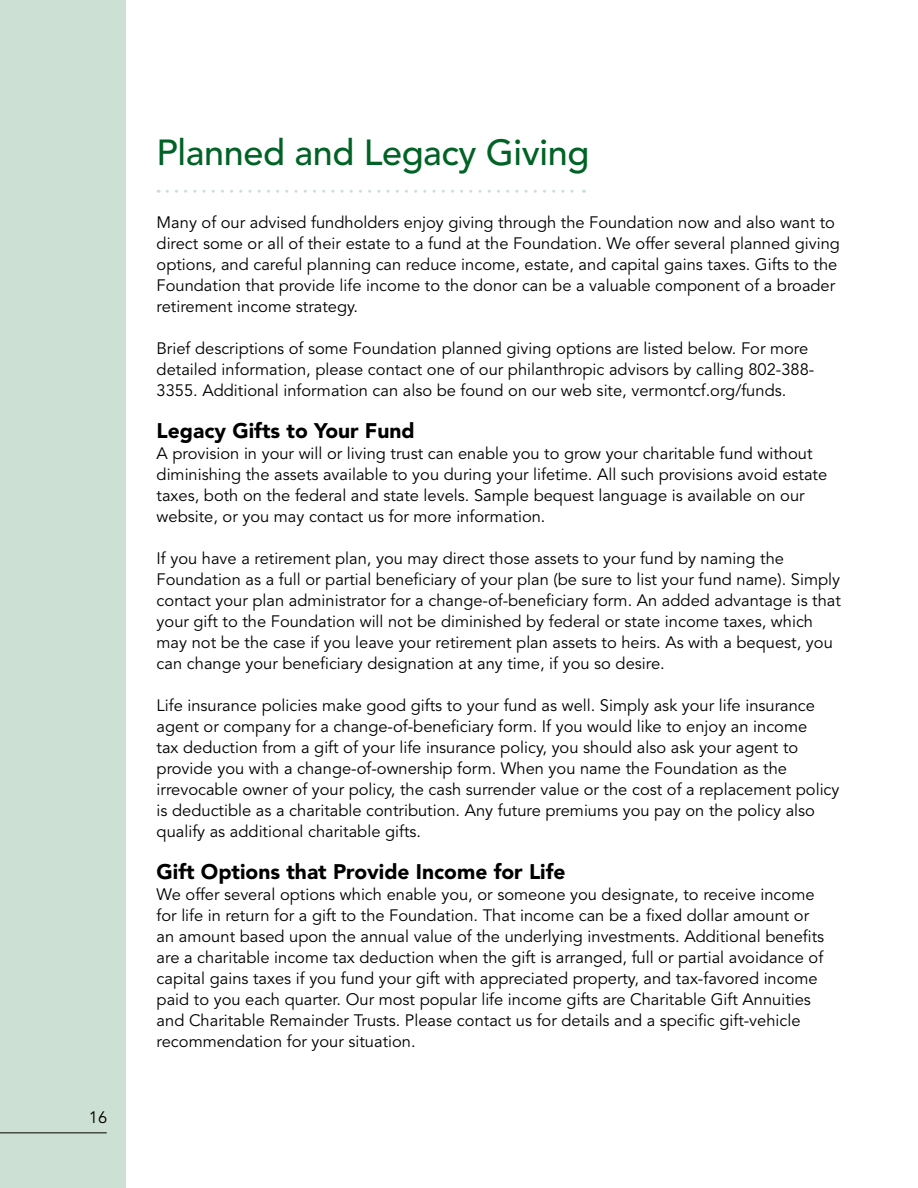
<style>
.page{position:relative;width:918px;height:1188px;background:#fff}
.page>*{position:absolute;margin:0;border:0;box-sizing:border-box;transform-origin:0 0}
.t1{font:500 36px "Avenir LT Std";letter-spacing:-.01em;color:#006225}
.t2{font:900 21px "Avenir LT Std";color:#000}
.t3{font:16.5px/21px "Avenir LT Std";color:#000}
</style>
<div class="page">
<div style="left:0;top:0;width:125px;height:1188px;background:#cce0d3"></div>
<hr style="left:0;top:1132px;width:107px;height:1px;background:#000">
<svg style="left:167px;top:190px;width:418px;height:3px"></svg>
<p class="t3" style="left:89px;top:1107px;width:20px">16</p>
<h1 class="t1" style="left:157px;top:132px;width:434px">Planned and Legacy Giving</h1>
<p class="t3" style="left:157px;top:213px;width:685px">Many of our advised fundholders enjoy giving through the Foundation now and also want to direct some or all of their estate to a fund at the Foundation. We offer several planned giving options, and careful planning can reduce income, estate, and capital gains taxes. Gifts to the Foundation that provide life income to the donor can be a valuable component of a broader retirement income strategy.</p>
<p class="t3" style="left:157px;top:339px;width:659px">Brief descriptions of some Foundation planned giving options are listed below. For more detailed information, please contact one of our philanthropic advisors by calling 802-388-<br>3355. Additional information can also be found on our web site, vermontcf.org/funds.</p>
<p class="t2" style="left:157px;top:418px;width:260px">Legacy Gifts to Your Fund</p>
<p class="t3" style="left:157px;top:444px;width:672px">A provision in your will or living trust can enable you to grow your charitable fund without diminishing the assets available to you during your lifetime. All such provisions avoid estate taxes, both on the federal and state levels. Sample bequest language is available on our website, or you may contact us for more information.</p>
<p class="t3" style="left:157px;top:549px;width:686px">If you have a retirement plan, you may direct those assets to your fund by naming the Foundation as a full or partial beneficiary of your plan (be sure to list your fund name). Simply contact your plan administrator for a change-of-beneficiary form. An added advantage is that your gift to the Foundation will not be diminished by federal or state income taxes, which may not be the case if you leave your retirement plan assets to heirs. As with a bequest, you can change your beneficiary designation at any time, if you so desire.</p>
<p class="t3" style="left:157px;top:696px;width:684px">Life insurance policies make good gifts to your fund as well. Simply ask your life insurance agent or company for a change-of-beneficiary form. If you would like to enjoy an income<br>tax deduction from a gift of your life insurance policy, you should also ask your agent to provide you with a change-of-ownership form. When you name the Foundation as the irrevocable owner of your policy, the cash surrender value or the cost of a replacement policy is deductible as a charitable contribution. Any future premiums you pay on the policy also qualify as additional charitable gifts.</p>
<p class="t2" style="left:157px;top:859px;width:410px">Gift Options that Provide Income for Life</p>
<p class="t3" style="left:157px;top:885px;width:669px">We offer several options which enable you, or someone you designate, to receive income for life in return for a gift to the Foundation. That income can be a fixed dollar amount or an amount based upon the annual value of the underlying investments. Additional benefits are a charitable income tax deduction when the gift is arranged, full or partial avoidance of capital gains taxes if you fund your gift with appreciated property, and tax-favored income paid to you each quarter. Our most popular life income gifts are Charitable Gift Annuities and Charitable Remainder Trusts. Please contact us for details and a specific gift-vehicle recommendation for your situation.</p>
</div>
